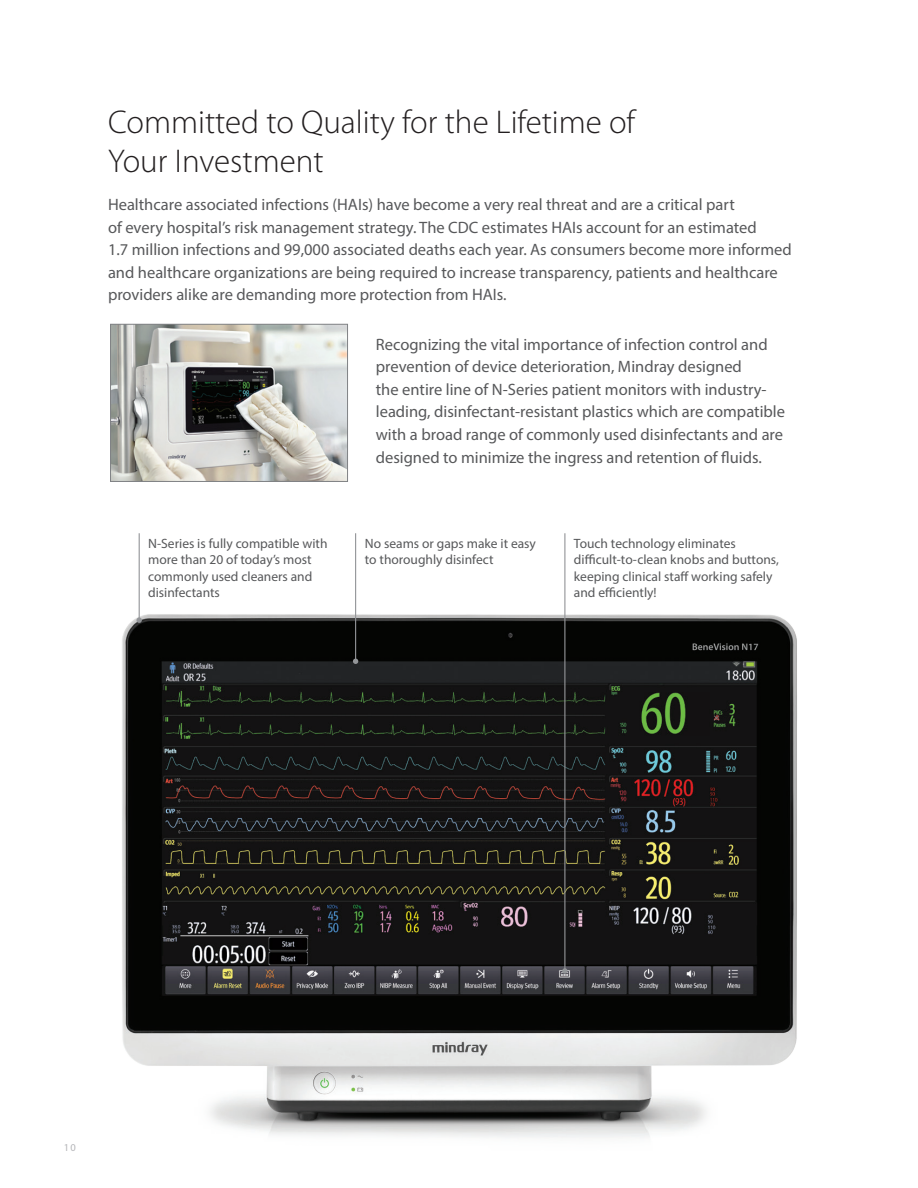
<style>
.page{position:relative;width:918px;height:1188px;background:#fff}
.page>*{position:absolute;margin:0;border:0;box-sizing:border-box;transform-origin:0 0}
.t1{font:300 33px/39px "Myriad Pro";color:#231f20}
.t2{font:16.5px/22.5px "Myriad Pro";color:#57585a}
.t3{font:13.5px/16.5px "Myriad Pro";color:#57585a}
.t4{font:10.5px "Myriad Pro";color:#b4b5b8}
</style>
<div class="page">
<img style="left:112px;top:326px;width:234px;height:151px">
<div style="left:110px;top:324px;width:238px;height:158px;border:1px solid #808285"></div>
<img style="left:110px;top:477px;width:687px;height:661px">
<hr style="left:564px;top:533px;width:1px;height:438px;background:#939598">
<svg style="left:562px;top:968px;width:6px;height:6px"></svg>
<hr style="left:139px;top:533px;width:1px;height:87px;background:#939598">
<svg style="left:136px;top:617px;width:6px;height:6px"></svg>
<hr style="left:355px;top:533px;width:1px;height:128px;background:#939598">
<svg style="left:353px;top:659px;width:5px;height:5px"></svg>
<h1 class="t1" style="left:108px;top:103px;width:529px">Committed to Quality for the Lifetime of<br>Your Investment</h1>
<p class="t2" style="left:108px;top:193px;width:685px">Healthcare associated infections (HAIs) have become a very real threat and are a critical part<br>of every hospital’s risk management strategy. The CDC estimates HAIs account for an estimated<br>1.7 million infections and 99,000 associated deaths each year. As consumers become more informed and healthcare organizations are being required to increase transparency, patients and healthcare providers alike are demanding more protection from HAIs.</p>
<p class="t2" style="left:376px;top:333px;width:411px">Recognizing the vital importance of infection control and prevention of device deterioration, Mindray designed<br>the entire line of N-Series patient monitors with industry&shy;leading, disinfectant-resistant plastics which are compatible with a broad range of commonly used disinfectants and are designed to minimize the ingress and retention of fluids.</p>
<p class="t3" style="left:148px;top:535px;width:181px">N-Series is fully compatible with more than 20 of today’s most commonly used cleaners and disinfectants</p>
<p class="t3" style="left:574px;top:535px;width:206px">Touch technology eliminates difficult-to-clean knobs and buttons, keeping clinical staff working safely and efficiently!</p>
<p class="t3" style="left:365px;top:535px;width:173px">No seams or gaps make it easy to thoroughly disinfect</p>
<p class="t4" style="left:64px;top:1141px;width:14px">10</p>
</div>
